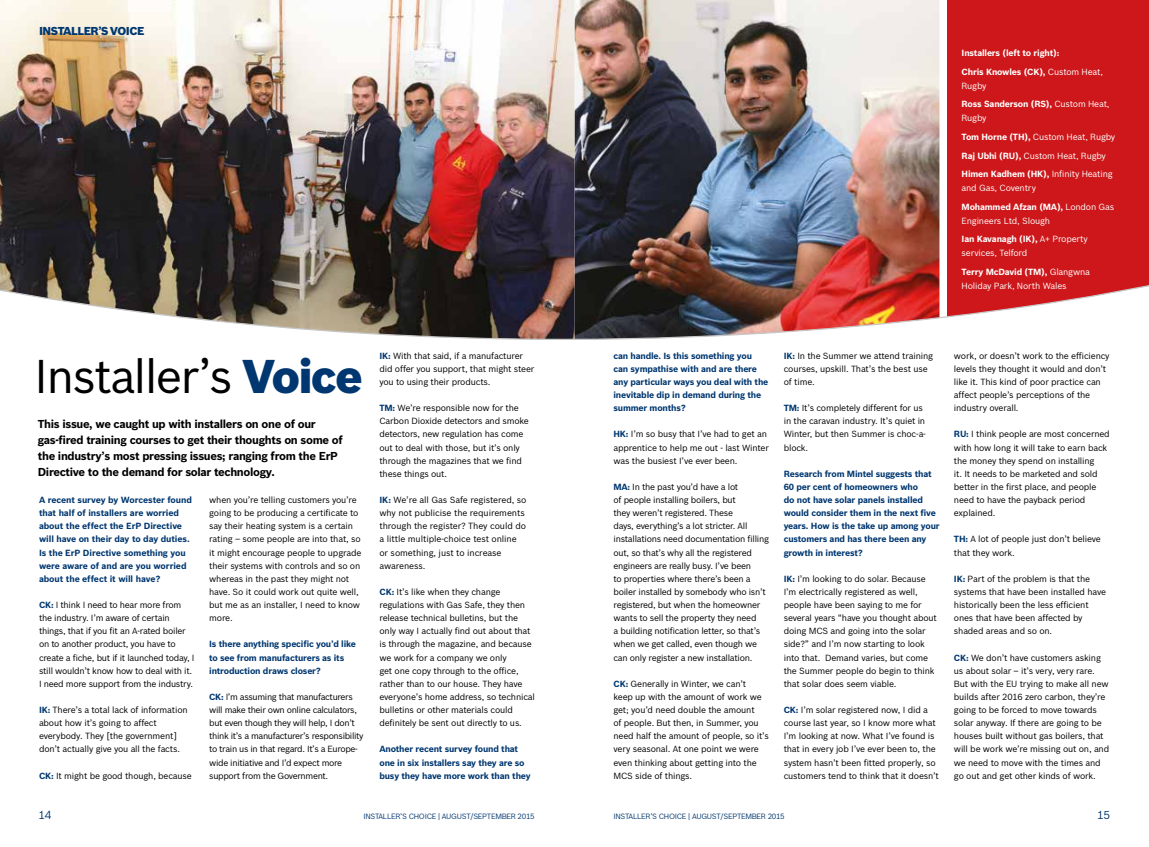
<style>
.page{position:relative;width:1149px;height:847px;background:#fff}
.page>*{position:absolute;margin:0;border:0;box-sizing:border-box;transform-origin:0 0}
.t1{font:46.38px "Bosch Sans";letter-spacing:-.04em;color:#000}
.t2{font:700 11.25px/16.2px "Bosch Sans";letter-spacing:-.03em;color:#000}
.t3{font:900 11.25px "Bosch Sans";color:#003770}
.t4{font:11.25px "Bosch Sans";color:#003770}
.t5{font:8.75px/13.1px "Bosch Sans";letter-spacing:-.02em;color:#000}
.t6{font:700 8.75px/13.1px "Bosch Sans";letter-spacing:-.02em;color:#003770}
.t7{font:8.75px/18.8px "Bosch Sans";letter-spacing:-.02em;color:#fff}
.t8{font:8.75px/13.1px "Bosch Sans";letter-spacing:-.04em;color:#000}
.t9{font:700 8.75px/18.8px "Bosch Sans";letter-spacing:-.02em;color:#fff}
.t10{font:7.5px "Bosch Sans";letter-spacing:-.04em;color:#003770}
.s1{font-weight:900;color:#003770}
.s2{font-weight:700;color:#003770}
.s3{font-weight:400}
.s4{font-weight:700}
</style>
<div class="page">
<img style="left:0;top:0;width:1148px;height:340px">
<p class="t3" style="left:39px;top:24px;width:33px">INSTALLE</p>
<p class="t3" style="left:91px;top:24px;width:54px">R’S VOI CE</p>
<h1 class="t1" style="left:34px;top:347px;width:330px">Installer’s <span class="s1">VOICE</span></h1>
<p class="t2" style="left:38px;top:415px;width:306px">This issue, we caught up with installers on one of our gas-fired training courses to get their thoughts on some of the industry’s most pressing issues; ranging from the ErP Directive to the demand for solar technology.</p>
<p class="t6" style="left:39px;top:493px;width:154px">A recent survey by Worcester found that half of installers are worried about the effect the ErP Directive will have on their day to day duties.<br>Is the ErP Directive something you were aware of and are you worried about the effect it will have?</p>
<p class="t5" style="left:39px;top:598px;width:157px"><span class="s2">CK:</span> I think I need to hear more from the industry. I’m aware of certain things, that if you fit an A-rated boiler on to another product, you have to create a fiche, but if it launched today, I still wouldn’t know how to deal with it.<br>I need more support from the industry.</p>
<p class="t5" style="left:39px;top:703px;width:150px"><span class="s2">IK:</span> There’s a total lack of information about how it’s going to affect everybody. They [the government] don’t actually give you all the facts.</p>
<p class="t5" style="left:39px;top:769px;width:154px"><span class="s2">CK:</span> It might be good though, because</p>
<p class="t5" style="left:209px;top:493px;width:154px">when you’re telling customers you’re going to be producing a certificate to say their heating system is a certain rating – some people are into that, so it might encourage people to upgrade their systems with controls and so on whereas in the past they might not have. So it could work out quite well, but me as an installer, I need to know more.</p>
<p class="t6" style="left:209px;top:637px;width:148px">Is there anything specific you’d like to see from manufacturers as its introduction draws closer?</p>
<p class="t8" style="left:209px;top:690px;width:156px"><span class="s2">CK:</span> I’m assuming that manufacturers will make their own online calculators, but even though they will help, I don’t think it’s a manufacturer’s responsibility to train us in that regard. It’s a Europe&shy;wide initiative and I’d expect more support from the Government.</p>
<p class="t5" style="left:379px;top:349px;width:156px"><span class="s2">IK:</span> With that said, if a manufacturer did offer you support, that might steer you to using their products.</p>
<p class="t5" style="left:379px;top:401px;width:151px"><span class="s2">TM:</span> We’re responsible now for the<br>Carbon Dioxide detectors and smoke detectors, new regulation has come out to deal with those, but it’s only through the magazines that we find these things out.</p>
<p class="t5" style="left:379px;top:493px;width:149px"><span class="s2">IK:</span> We’re all Gas Safe registered, so why not publicise the requirements through the register? They could do a little multiple-choice test online or something, just to increase awareness.</p>
<p class="t5" style="left:379px;top:585px;width:157px"><span class="s2">CK:</span> It’s like when they change regulations with Gas Safe, they then release technical bulletins, but the only way I actually find out about that is through the magazine, and because we work for a company we only<br>get one copy through to the office, rather than to our house. They have everyone’s home address, so technical bulletins or other materials could definitely be sent out directly to us.</p>
<p class="t6" style="left:379px;top:742px;width:153px">Another recent survey found that one in six installers say they are so busy they have more work than they</p>
<p class="t9" style="left:961px;top:43px;width:143px">Installers (left to right):<br>Chris Knowles (CK), <span class="s3">Custom Heat,</span></p>
<p class="t9" style="left:961px;top:76px;width:149px"><span class="s3">Rugby<br></span>Ross Sanderson (RS), <span class="s3">Custom Heat,</span></p>
<p class="t7" style="left:961px;top:108px;width:155px">Rugby<br><span class="s4">Tom Horne (TH),</span> Custom Heat, Rugby<br><span class="s4">Raj Ubhi (RU),</span> Custom Heat, Rugby<br><span class="s4">Himen Kadhem (HK),</span> Infinity Heating</p>
<p class="t7" style="left:961px;top:178px;width:154px">and Gas, Coventry<br><span class="s4">Mohammed Afzan (MA),</span> London Gas</p>
<p class="t7" style="left:961px;top:211px;width:128px">Engineers Ltd, Slough<br><span class="s4">Ian Kavanagh (IK),</span> A+ Property</p>
<p class="t7" style="left:961px;top:243px;width:130px">services, Telford<br><span class="s4">Terry McDavid (TM),</span> Glangwna</p>
<p class="t7" style="left:961px;top:276px;width:106px">Holiday Park, North Wales</p>
<p class="t6" style="left:613px;top:349px;width:156px">can handle. Is this something you can sympathise with and are there any particular ways you deal with the inevitable dip in demand during the summer months?</p>
<p class="t5" style="left:613px;top:427px;width:157px"><span class="s2">HK:</span> I’m so busy that I’ve had to get an apprentice to help me out - last Winter was the busiest I’ve ever been.</p>
<p class="t5" style="left:613px;top:480px;width:157px"><span class="s2">MA:</span> In the past you’d have a lot<br>of people installing boilers, but<br>they weren’t registered. These<br>days, everything’s a lot stricter. All installations need documentation filling out, so that’s why all the registered engineers are really busy. I’ve been<br>to properties where there’s been a boiler installed by somebody who isn’t registered, but when the homeowner wants to sell the property they need<br>a building notification letter, so that’s when we get called, even though we can only register a new installation.</p>
<p class="t5" style="left:613px;top:677px;width:157px"><span class="s2">CK:</span> Generally in Winter, we can’t<br>keep up with the amount of work we get; you’d need double the amount<br>of people. But then, in Summer, you need half the amount of people, so it’s very seasonal. At one point we were even thinking about getting into the<br>MCS side of things.</p>
<p class="t5" style="left:783px;top:349px;width:151px"><span class="s2">IK:</span> In the Summer we attend training courses, upskill. That’s the best use of time.</p>
<p class="t5" style="left:783px;top:401px;width:144px"><span class="s2">TM:</span> It’s completely different for us in the caravan industry. It’s quiet in<br>Winter, but then Summer is choc-a&shy;block.</p>
<p class="t6" style="left:783px;top:467px;width:157px">Research from Mintel suggests that<br>60 per cent of homeowners who<br>do not have solar panels installed would consider them in the next five years. How is the take up among your customers and has there been any growth in interest?</p>
<p class="t5" style="left:783px;top:572px;width:155px"><span class="s2">IK:</span> I’m looking to do solar. Because I’m electrically registered as well, people have been saying to me for several years “have you thought about doing MCS and going into the solar side?” and I’m now starting to look into that. Demand varies, but come the Summer people do begin to think that solar does seem viable.</p>
<p class="t5" style="left:783px;top:703px;width:157px"><span class="s2">CK:</span> I’m solar registered now, I did a course last year, so I know more what I’m looking at now. What I’ve found is that in every job I’ve ever been to, the system hasn’t been fitted properly, so customers tend to think that it doesn’t</p>
<p class="t5" style="left:953px;top:349px;width:157px">work, or doesn’t work to the efficiency levels they thought it would and don’t like it. This kind of poor practice can affect people’s perceptions of the industry overall.</p>
<p class="t5" style="left:953px;top:427px;width:157px"><span class="s2">RU:</span> I think people are most concerned with how long it will take to earn back the money they spend on installing<br>it. It needs to be marketed and sold better in the first place, and people need to have the payback period explained.</p>
<p class="t5" style="left:953px;top:532px;width:148px"><span class="s2">TH:</span> A lot of people just don’t believe that they work.</p>
<p class="t5" style="left:953px;top:572px;width:153px"><span class="s2">IK:</span> Part of the problem is that the systems that have been installed have historically been the less efficient ones that have been affected by shaded areas and so on.</p>
<p class="t5" style="left:953px;top:651px;width:157px"><span class="s2">CK:</span> We don’t have customers asking us about solar – it’s very, very rare.<br>But with the EU trying to make all new builds after 2016 zero carbon, they’re going to be forced to move towards solar anyway. If there are going to be houses built without gas boilers, that will be work we’re missing out on, and we need to move with the times and go out and get other kinds of work.</p>
<p class="t4" style="left:39px;top:807px;width:15px">14</p>
<p class="t10" style="left:363px;top:811px;width:173px">INSTALLER’S CHOICE | AUGUST/SEPTEMBER 2015</p>
<p class="t10" style="left:613px;top:811px;width:173px">INSTALLER’S CHOICE | AUGUST/SEPTEMBER 2015</p>
<p class="t4" style="left:1096px;top:807px;width:15px">15</p>
</div>
